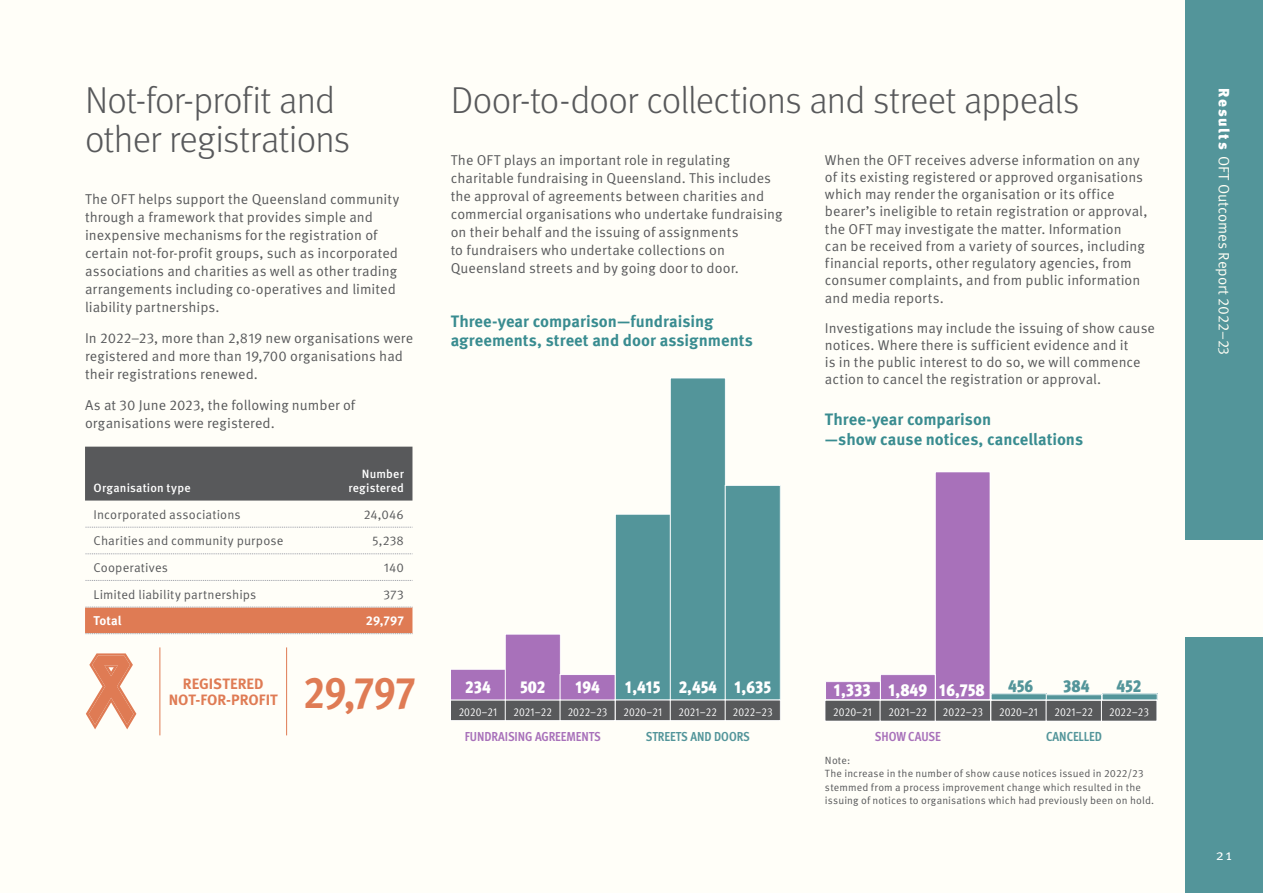
<style>
.page{position:relative;width:1263px;height:893px;background:#fffef8}
.page>*{position:absolute;margin:0;border:0;box-sizing:border-box;transform-origin:0 0}
.t1{font:700 condensed 45px "Meta Pro";color:#df7b54}
.t2{font:300 37.5px/39px "Meta Pro";letter-spacing:-.025em;color:#58595b}
.t3{font:900 condensed 17.4px "Meta Pro";color:#fff}
.t4{font:900 condensed 17.4px "Meta Pro";color:#53959a}
.t5{font:700 16.5px/19.5px "Meta Pro";letter-spacing:-.005em;color:#398c90}
.t6{font:15px "Meta Pro Norm";color:#fffef4}
.t7{font:700 15px/16.5px "Meta Pro";color:#df7b54;text-align:center}
.t8{font:15px "Meta Pro Norm";color:#fff}
.t9{font:14.25px/18px "Meta Pro Norm";letter-spacing:.005em;color:#58595b}
.t10{font:700 condensed 13.05px "Meta Pro";letter-spacing:-.005em;color:#a871ba}
.t11{font:700 condensed 13.05px "Meta Pro";letter-spacing:-.005em;color:#53959a}
.t12{font:12.75px "Meta Pro Norm";letter-spacing:.01em;color:#58595b}
.t13{font:700 12.75px "Meta OT";letter-spacing:.01em;color:#fff}
.t14{font:500 12px/14.4px "Meta Pro";letter-spacing:.015em;color:#fff;text-align:right}
.t15{font:11.7px "Meta Pro Cond Norm";color:#fff}
.t16{font:11.55px "Meta Pro Cond Norm";color:#fff}
.t17{font:10.5px/13.5px "Meta OT";letter-spacing:.015em;color:#58595b}
.s1{font-family:"Meta Pro";font-weight:900;color:#fff}
</style>
<div class="page">
<div style="left:1186px;top:637px;width:77px;height:256px;background:#53959a"></div>
<div style="left:1186px;top:0;width:77px;height:540px;background:#53959a"></div>
<div style="left:85px;top:447px;width:327px;height:54px;background:#58595b"></div>
<svg style="left:85px;top:527px;width:328px;height:1px"></svg>
<svg style="left:85px;top:554px;width:328px;height:1px"></svg>
<svg style="left:85px;top:580px;width:328px;height:1px"></svg>
<svg style="left:85px;top:607px;width:328px;height:27px;background:#de805c"></svg>
<hr style="left:159px;top:647px;width:1px;height:88px;background:#df7b54">
<hr style="left:286px;top:647px;width:1px;height:88px;background:#df7b54">
<svg style="left:86px;top:653px;width:50px;height:76px"></svg>
<div style="left:451px;top:700px;width:55px;height:21px;background:#58595b"></div>
<div style="left:451px;top:699px;width:55px;height:22px;border:1px solid #fff"></div>
<div style="left:451px;top:669px;width:55px;height:31px;background:#a871ba"></div>
<div style="left:451px;top:669px;width:55px;height:31px;border:1px solid #fff"></div>
<div style="left:505px;top:700px;width:55px;height:21px;background:#58595b"></div>
<div style="left:505px;top:699px;width:56px;height:22px;border:1px solid #fff"></div>
<div style="left:505px;top:634px;width:55px;height:66px;background:#a871ba"></div>
<div style="left:505px;top:634px;width:56px;height:66px;border:1px solid #fff"></div>
<div style="left:560px;top:700px;width:55px;height:21px;background:#58595b"></div>
<div style="left:560px;top:699px;width:56px;height:22px;border:1px solid #fff"></div>
<div style="left:560px;top:674px;width:55px;height:26px;background:#a871ba"></div>
<div style="left:560px;top:674px;width:55px;height:26px;border:1px solid #fff"></div>
<div style="left:615px;top:700px;width:55px;height:21px;background:#58595b"></div>
<div style="left:615px;top:699px;width:56px;height:22px;border:1px solid #fff"></div>
<div style="left:615px;top:514px;width:55px;height:186px;background:#53959a"></div>
<div style="left:615px;top:514px;width:56px;height:186px;border:1px solid #fff"></div>
<div style="left:670px;top:700px;width:55px;height:21px;background:#58595b"></div>
<div style="left:670px;top:699px;width:56px;height:22px;border:1px solid #fff"></div>
<div style="left:670px;top:378px;width:55px;height:322px;background:#53959a"></div>
<div style="left:670px;top:378px;width:56px;height:322px;border:1px solid #fff"></div>
<div style="left:725px;top:700px;width:55px;height:21px;background:#58595b"></div>
<div style="left:725px;top:699px;width:56px;height:22px;border:1px solid #fff"></div>
<div style="left:725px;top:485px;width:55px;height:215px;background:#53959a"></div>
<div style="left:725px;top:485px;width:56px;height:215px;border:1px solid #fff"></div>
<div style="left:935px;top:472px;width:55px;height:228px;background:#a871ba"></div>
<div style="left:935px;top:471px;width:55px;height:229px;border:1px solid #fff"></div>
<div style="left:880px;top:675px;width:55px;height:25px;background:#a871ba"></div>
<div style="left:880px;top:674px;width:56px;height:26px;border:1px solid #fff"></div>
<div style="left:825px;top:682px;width:55px;height:18px;background:#a871ba"></div>
<div style="left:825px;top:681px;width:56px;height:19px;border:1px solid #fff"></div>
<div style="left:825px;top:700px;width:55px;height:21px;background:#58595b"></div>
<div style="left:825px;top:700px;width:56px;height:21px;border:1px solid #fff"></div>
<div style="left:880px;top:700px;width:55px;height:21px;background:#58595b"></div>
<div style="left:880px;top:700px;width:56px;height:21px;border:1px solid #fff"></div>
<div style="left:935px;top:700px;width:56px;height:21px;background:#58595b"></div>
<div style="left:935px;top:700px;width:56px;height:21px;border:1px solid #fff"></div>
<div style="left:991px;top:700px;width:55px;height:21px;background:#58595b"></div>
<div style="left:990px;top:700px;width:57px;height:21px;border:1px solid #fff"></div>
<div style="left:1046px;top:700px;width:56px;height:21px;background:#58595b"></div>
<div style="left:1046px;top:700px;width:56px;height:21px;border:1px solid #fff"></div>
<div style="left:1101px;top:700px;width:56px;height:21px;background:#58595b"></div>
<div style="left:1101px;top:700px;width:56px;height:21px;border:1px solid #fff"></div>
<div style="left:1102px;top:694px;width:55px;height:6px;background:#53959a"></div>
<div style="left:1102px;top:693px;width:55px;height:7px;border:1px solid #fff"></div>
<div style="left:1046px;top:695px;width:56px;height:5px;background:#53959a"></div>
<div style="left:1046px;top:694px;width:56px;height:6px;border:1px solid #fff"></div>
<div style="left:991px;top:694px;width:55px;height:6px;background:#53959a"></div>
<div style="left:991px;top:693px;width:56px;height:7px;border:1px solid #fff"></div>
<h2 class="t2" style="left:85px;top:79px;width:266px">Not‑for‑profit and other registrations</h2>
<p class="t9" style="left:85px;top:189px;width:316px">The OFT helps support the Queensland community through a framework that provides simple and inexpensive mechanisms for the registration of certain not‑for‑profit groups, such as incorporated associations and charities as well as other trading arrangements including co‑operatives and limited liability partnerships.</p>
<p class="t9" style="left:85px;top:328px;width:330px">In 2022–23, more than 2,819 new organisations were registered and more than 19,700 organisations had their registrations renewed.</p>
<p class="t9" style="left:85px;top:395px;width:272px">As at 30 June 2023, the following number of organisations were registered.</p>
<p class="t14" style="left:94px;top:480px;width:99px">Organisation type</p>
<p class="t14" style="left:348px;top:465px;width:57px">Number registered</p>
<p class="t12" style="left:94px;top:505px;width:149px">Incorporated associations</p>
<p class="t12" style="left:364px;top:505px;width:42px">24,046</p>
<p class="t12" style="left:94px;top:531px;width:191px">Charities and community purpose</p>
<p class="t12" style="left:373px;top:531px;width:33px">5,238</p>
<p class="t12" style="left:94px;top:558px;width:76px">Cooperatives</p>
<p class="t12" style="left:384px;top:558px;width:22px">140</p>
<p class="t12" style="left:94px;top:584px;width:164px">Limited liability partnerships</p>
<p class="t12" style="left:383px;top:584px;width:22px">373</p>
<p class="t13" style="left:94px;top:613px;width:30px">Total</p>
<p class="t13" style="left:366px;top:613px;width:40px">29,797</p>
<p class="t7" style="left:169px;top:674px;width:110px">REGISTERED<br>NOT-FOR-PROFIT</p>
<h1 class="t1" style="left:304px;top:658px;width:112px">29,797</h1>
<h2 class="t2" style="left:451px;top:79px;width:630px">Door‑to‑door collections and street appeals</h2>
<p class="t9" style="left:451px;top:150px;width:333px">The OFT plays an important role in regulating charitable fundraising in Queensland. This includes the approval of agreements between charities and commercial organisations who undertake fundraising on their behalf and the issuing of assignments<br>to fundraisers who undertake collections on Queensland streets and by going door to door.</p>
<p class="t5" style="left:451px;top:310px;width:304px">Three‑year comparison—fundraising agreements, street and door assignments</p>
<p class="t9" style="left:825px;top:150px;width:324px;line-height:17.2px">When the OFT receives adverse information on any of its existing registered or approved organisations which may render the organisation or its office bearer’s ineligible to retain registration or approval, the OFT may investigate the matter. Information can be received from a variety of sources, including financial reports, other regulatory agencies, from consumer complaints, and from public information and media reports.</p>
<p class="t9" style="left:825px;top:318px;width:332px;line-height:17.2px">Investigations may include the issuing of show cause notices. Where there is sufficient evidence and it<br>is in the public interest to do so, we will commence action to cancel the registration or approval.</p>
<p class="t5" style="left:825px;top:409px;width:260px">Three‑year comparison<br>—show cause notices, cancellations</p>
<p class="t3" style="left:465px;top:673px;width:27px">234</p>
<p class="t3" style="left:520px;top:673px;width:27px">502</p>
<p class="t3" style="left:575px;top:673px;width:26px">194</p>
<p class="t3" style="left:625px;top:673px;width:37px">1,415</p>
<p class="t3" style="left:679px;top:673px;width:40px">2,454</p>
<p class="t3" style="left:734px;top:673px;width:38px">1,635</p>
<p class="t3" style="left:834px;top:676px;width:39px">1,333</p>
<p class="t3" style="left:888px;top:676px;width:40px">1,849</p>
<p class="t3" style="left:939px;top:676px;width:47px">16,758</p>
<p class="t4" style="left:1008px;top:672px;width:27px">456</p>
<p class="t4" style="left:1063px;top:672px;width:28px">384</p>
<p class="t4" style="left:1116px;top:672px;width:26px">452</p>
<p class="t16" style="left:459px;top:703px;width:40px">2020–21</p>
<p class="t16" style="left:514px;top:703px;width:40px">2021–22</p>
<p class="t16" style="left:568px;top:703px;width:41px">2022–23</p>
<p class="t16" style="left:623px;top:703px;width:40px">2020–21</p>
<p class="t16" style="left:678px;top:703px;width:40px">2021–22</p>
<p class="t16" style="left:733px;top:703px;width:41px">2022–23</p>
<p class="t15" style="left:833px;top:704px;width:40px">2020–21</p>
<p class="t15" style="left:888px;top:704px;width:40px">2021–22</p>
<p class="t15" style="left:943px;top:704px;width:42px">2022–23</p>
<p class="t15" style="left:999px;top:704px;width:40px">2020–21</p>
<p class="t15" style="left:1054px;top:704px;width:40px">2021–22</p>
<p class="t15" style="left:1109px;top:704px;width:42px">2022–23</p>
<p class="t10" style="left:465px;top:726px;width:138px">FUNDRAISING AGREEMENTS</p>
<p class="t11" style="left:646px;top:726px;width:106px">STREETS AND DOORS</p>
<p class="t10" style="left:875px;top:727px;width:67px">SHOW CAUSE</p>
<p class="t11" style="left:1046px;top:727px;width:57px">CANCELLED</p>
<p class="t17" style="left:825px;top:753px;width:331px">Note:<br>The increase in the number of show cause notices issued in 2022/23 stemmed from a process improvement change which resulted in the issuing of notices to organisations which had previously been on hold.</p>
<p class="t6" style="left:1235px;top:88px;width:268px;rotate:90deg"><span class="s1">Results</span> OFT Outcomes Report 2022–23</p>
<p class="t8" style="left:1216px;top:843px;width:18px">21</p>
</div>
